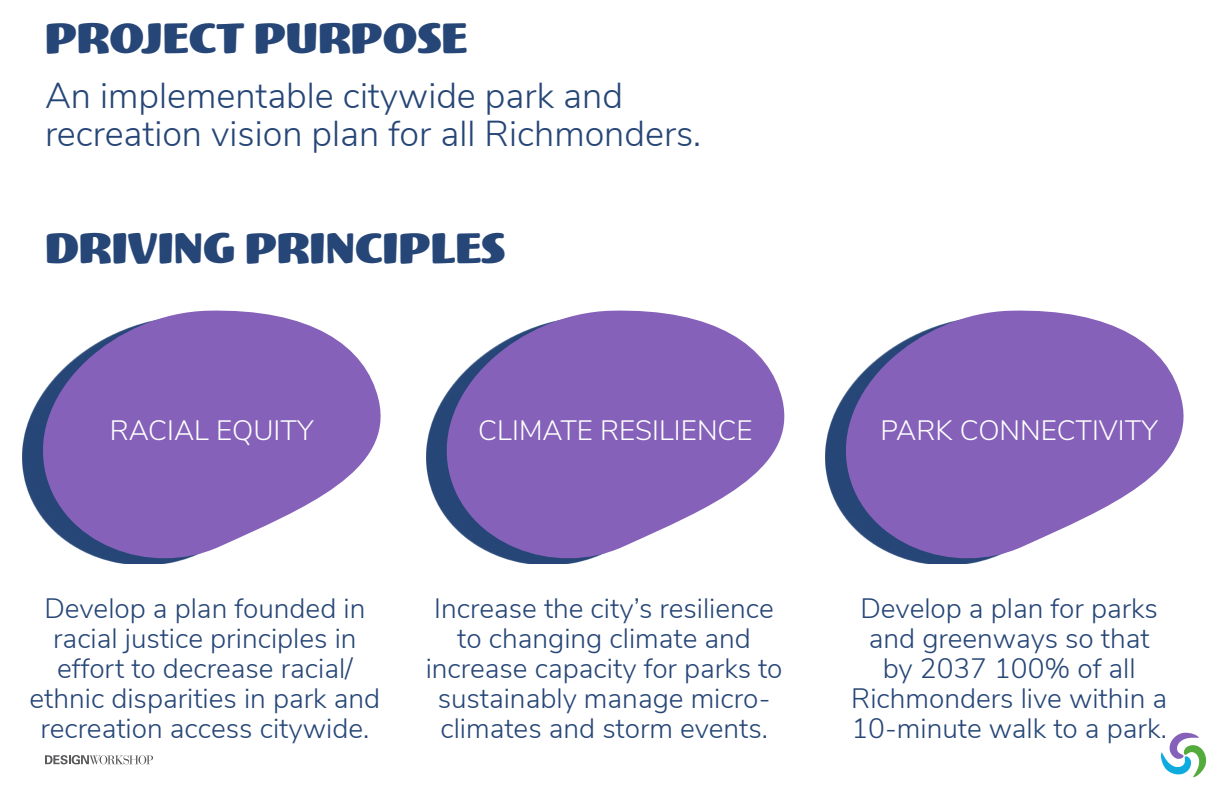
<style>
.page{position:relative;width:1224px;height:792px;background:#fff}
.page>*{position:absolute;margin:0;border:0;box-sizing:border-box;transform-origin:0 0}
.Page_Titles{font:44px "Meatball";color:#264677}
.Body{font:300 36px/38px "Nunito Sans";color:#264677}
.Body-2{font:300 28px/30px "Nunito Sans";color:#264677;text-align:center}
.COver_date{font:300 28px "Nunito Sans";color:#fff}
</style>
<div class="page">
<svg style="left:45px;top:755px;width:108px;height:10px"></svg>
<svg style="left:1161px;top:732px;width:46px;height:45px"></svg>
<svg style="left:431px;top:310px;width:354px;height:254px;fill:#8561ba"></svg>
<svg style="left:28px;top:310px;width:353px;height:254px;fill:#8561ba"></svg>
<svg style="left:831px;top:310px;width:353px;height:254px;fill:#8561ba"></svg>
<p class="Page_Titles" style="left:45px;top:14px;width:424px">PROJECT PURPOSE</p>
<p class="Body" style="left:45px;top:75px;width:658px">An implementable citywide park and recreation vision plan for all Richmonders.</p>
<p class="Page_Titles" style="left:45px;top:224px;width:462px">DRIVING PRINCIPLES</p>
<p class="COver_date" style="left:110px;top:410px;width:205px">RACIAL EQUITY</p>
<p class="COver_date" style="left:478px;top:410px;width:276px">CLIMATE RESILIENCE</p>
<p class="COver_date" style="left:881px;top:410px;width:279px">PARK CONNECTIVITY</p>
<p class="Body-2" style="left:30px;top:592px;width:352px">Develop a plan founded in racial justice principles in effort to decrease racial/ ethnic disparities in park and recreation access citywide.</p>
<p class="Body-2" style="left:426px;top:592px;width:358px">Increase the city’s resilience to changing climate and increase capacity for parks to sustainably manage micro&shy;climates and storm events.</p>
<p class="Body-2" style="left:851px;top:592px;width:317px">Develop a plan for parks and greenways so that by 2037 100% of all<br>Richmonders live within a<br>10-minute walk to a park.</p>
</div>
